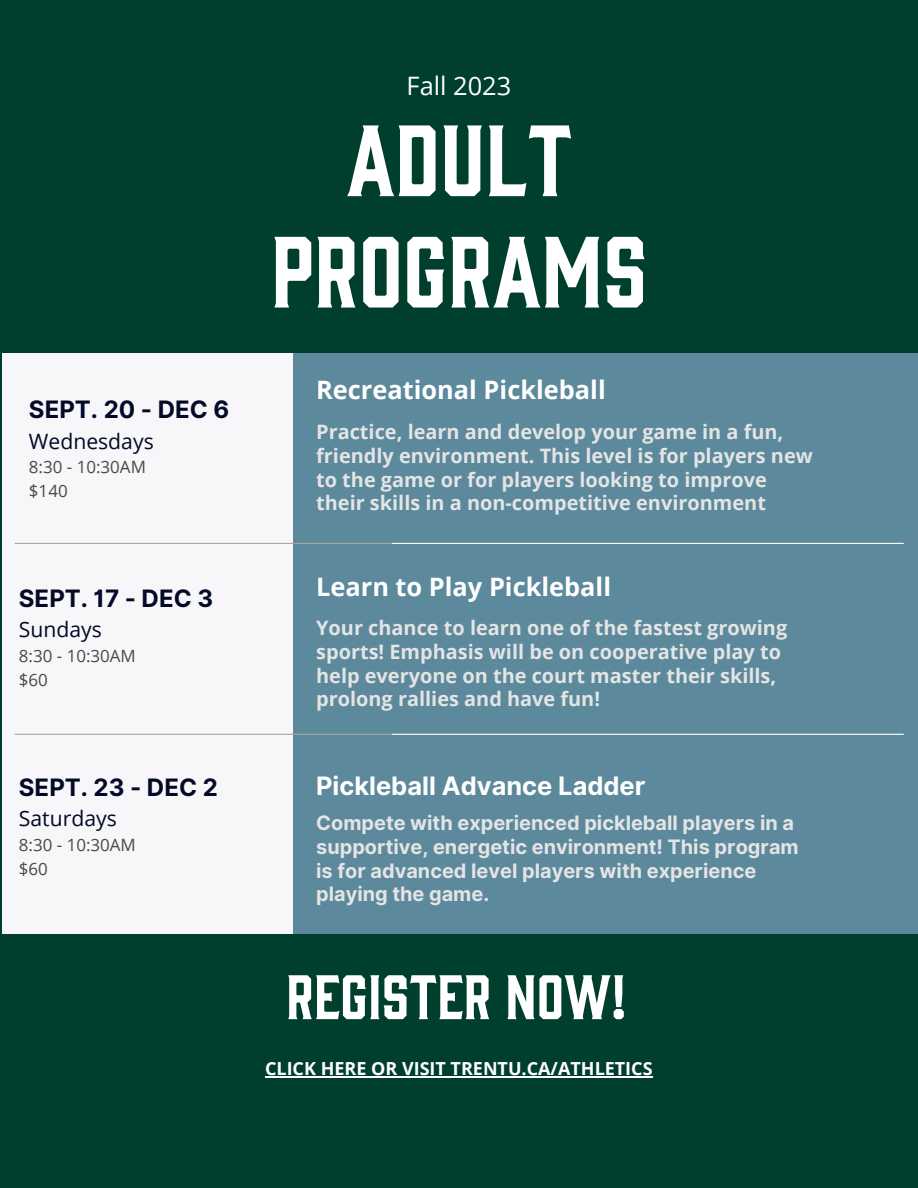
<style>
.page{position:relative;width:918px;height:1188px;background:#003e2d}
.page>*{position:absolute;margin:0;border:0;box-sizing:border-box;transform-origin:0 0}
.t1{font:93px/111.3px "Gin W00";color:#fff;text-align:center}
.t2{font:57.75px "Gin W00";color:#fff}
.t3{font:700 25.35px "Open Sans";color:#fff}
.t4{font:700 25.35px "Inter";color:#fff}
.t5{font:25.35px "Open Sans";color:#fff}
.t6{font:700 24px "Inter";color:#030927}
.t7{font:21.15px "Open Sans";color:#030927}
.t8{font:700 19.95px/23.7px "Open Sans";color:#e4e4e4}
.t9{font:700 19.95px/23.7px "Inter";color:#e4e4e4}
.t10{font:700 18px "Open Sans";color:#fff}
.t11{font:16.95px "Open Sans";color:#494949}
</style>
<div class="page">
<div style="left:2px;top:353px;width:291px;height:581px;background:#f7f7f9"></div>
<div style="left:293px;top:353px;width:625px;height:581px;background:#5c899c"></div>
<hr style="left:15px;top:543px;width:377px;height:1px;background:#a6a6a6">
<hr style="left:392px;top:543px;width:512px;height:1px;background:#fff">
<hr style="left:392px;top:734px;width:512px;height:1px;background:#fff">
<hr style="left:15px;top:734px;width:377px;height:1px;background:#a6a6a6">
<hr style="left:265px;top:1077px;width:388px;height:1px;background:#fff">
<p class="t6" style="left:29px;top:395px;width:202px">SEPT. 20 - DEC 6</p>
<p class="t7" style="left:29px;top:426px;width:126px">Wednesdays</p>
<p class="t11" style="left:29px;top:479px;width:40px">$140</p>
<p class="t11" style="left:29px;top:455px;width:118px">8:30 - 10:30AM</p>
<p class="t6" style="left:19px;top:584px;width:196px">SEPT. 17 - DEC 3</p>
<p class="t7" style="left:19px;top:614px;width:85px">Sundays</p>
<p class="t11" style="left:19px;top:668px;width:31px">$60</p>
<p class="t11" style="left:19px;top:643px;width:118px">8:30 - 10:30AM</p>
<p class="t6" style="left:19px;top:773px;width:200px">SEPT. 23 - DEC 2</p>
<p class="t7" style="left:19px;top:804px;width:99px">Saturdays</p>
<p class="t11" style="left:19px;top:857px;width:31px">$60</p>
<p class="t11" style="left:19px;top:833px;width:118px">8:30 - 10:30AM</p>
<p class="t5" style="left:407px;top:67px;width:106px">Fall 2023</p>
<p class="t1" style="left:271px;top:98px;width:379px">ADULT<br>PROGRAMS</p>
<p class="t3" style="left:316px;top:372px;width:291px">Recreational Pickleball</p>
<p class="t8" style="left:316px;top:420px;width:498px">Practice, learn and develop your game in a fun, friendly environment. This level is for players new to the game or for players looking to improve their skills in a non-competitive environment</p>
<p class="t3" style="left:316px;top:569px;width:296px">Learn to Play Pickleball</p>
<p class="t8" style="left:316px;top:616px;width:473px">Your chance to learn one of the fastest growing sports! Emphasis will be on cooperative play to help everyone on the court master their skills, prolong rallies and have fun!</p>
<p class="t4" style="left:316px;top:771px;width:331px">Pickleball Advance Ladder</p>
<p class="t9" style="left:316px;top:811px;width:484px">Compete with experienced pickleball players in a supportive, energetic environment! This program is for advanced level players with experience playing the game.</p>
<p class="t2" style="left:286px;top:957px;width:342px">REGISTER NOW!</p>
<p class="t10" style="left:265px;top:1056px;width:389px">CLICK HERE OR VISIT TRENTU.CA/ATHLETICS</p>
</div>
